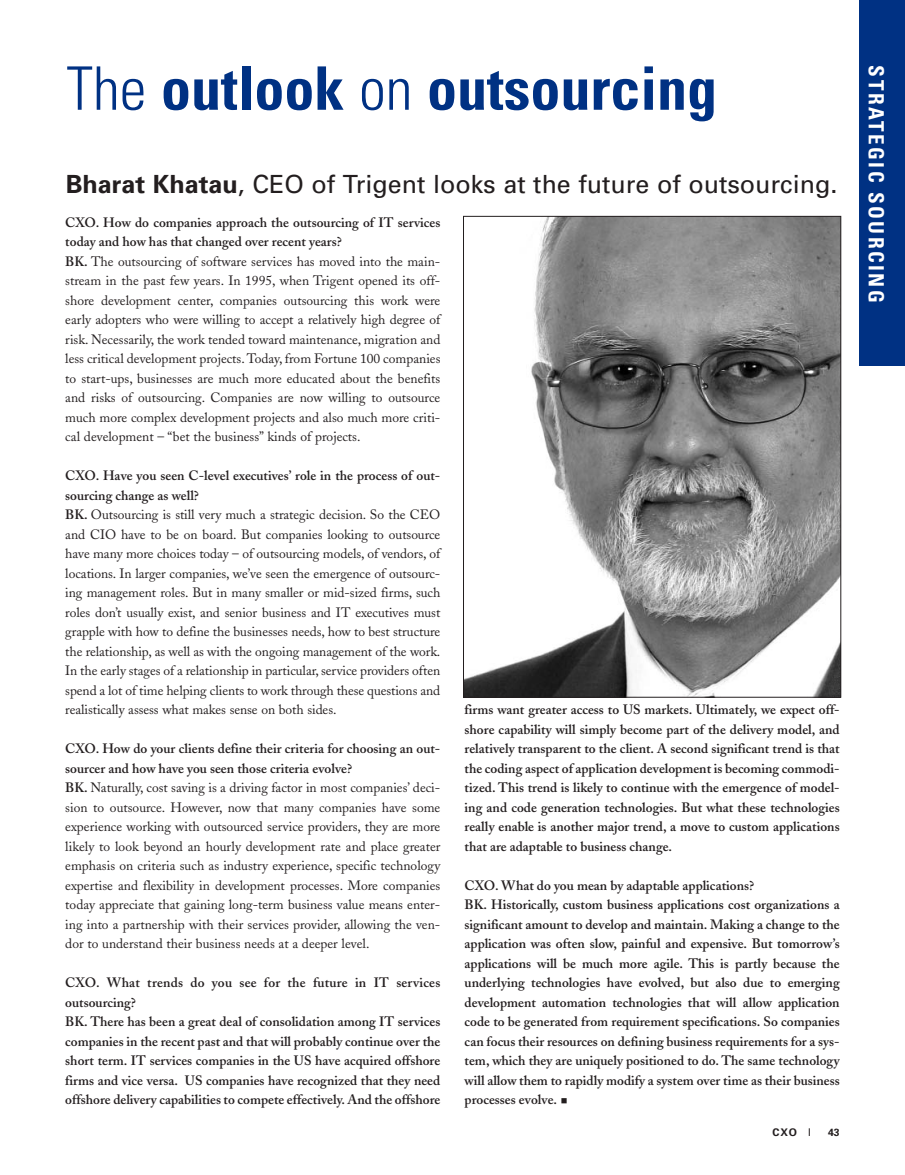
<style>
.page{position:relative;width:905px;height:1175px;background:#fff}
.page>*{position:absolute;margin:0;border:0;box-sizing:border-box;transform-origin:0 0}
.t1{font:700 condensed 60px "Univers";color:#003183}
.t2{font:25.05px "Univers";color:#231e1f}
.t3{font:700 condensed 21px "Univers";letter-spacing:.12em;color:#fff}
.t4{font:13.5px/19.5px "Adobe Caslon";color:#231e1f}
.t5{font:600 13.5px/19.5px "Adobe Caslon";color:#231e1f}
.t6{font:700 10.5px "Univers";color:#231e1f}
.s1{font-weight:300}
.s2{font-weight:700}
.s3{font-weight:600}
</style>
<div class="page">
<div style="left:859px;top:0;width:45px;height:365px;background:#003183"></div>
<img style="left:465px;top:218px;width:374px;height:477px">
<h1 class="t1" style="left:66px;top:66px;width:652px"><span class="s1">The</span> outlook <span class="s1">on</span> outsourcing</h1>
<h2 class="t2" style="left:66px;top:175px;width:773px"><span class="s2">Bharat Khatau</span>, CEO of Trigent looks at the future of outsourcing.</h2>
<p class="t4" style="left:65px;top:214px;width:376px"><span class="s3">CXO. How do companies approach the outsourcing of IT services today and how has that changed over recent years?<br>BK.</span> The outsourcing of software services has moved into the main&shy;stream in the past few years. In 1995, when Trigent opened its off&shy;shore development center, companies outsourcing this work were early adopters who were willing to accept a relatively high degree of risk. Necessarily, the work tended toward maintenance, migration and less critical development projects. Today, from Fortune 100 companies to start-ups, businesses are much more educated about the benefits and risks of outsourcing. Companies are now willing to outsource much more complex development projects and also much more criti&shy;cal development – “bet the business” kinds of projects.</p>
<p class="t4" style="left:65px;top:467px;width:376px"><span class="s3">CXO. Have you seen C-level executives’ role in the process of out&shy;sourcing change as well?<br>BK.</span> Outsourcing is still very much a strategic decision. So the CEO and CIO have to be on board. But companies looking to outsource have many more choices today – of outsourcing models, of vendors, of locations. In larger companies, we’ve seen the emergence of outsourc&shy;ing management roles. But in many smaller or mid-sized firms, such roles don’t usually exist, and senior business and IT executives must grapple with how to define the businesses needs, how to best structure the relationship, as well as with the ongoing management of the work.<br>In the early stages of a relationship in particular, service providers often spend a lot of time helping clients to work through these questions and realistically assess what makes sense on both sides.</p>
<p class="t4" style="left:65px;top:740px;width:376px"><span class="s3">CXO. How do your clients define their criteria for choosing an out&shy;sourcer and how have you seen those criteria evolve?<br>BK.</span> Naturally, cost saving is a driving factor in most companies’ deci&shy;sion to outsource. However, now that many companies have some experience working with outsourced service providers, they are more likely to look beyond an hourly development rate and place greater emphasis on criteria such as industry experience, specific technology expertise and flexibility in development processes. More companies today appreciate that gaining long-term business value means enter&shy;ing into a partnership with their services provider, allowing the ven&shy;dor to understand their business needs at a deeper level.</p>
<p class="t5" style="left:65px;top:974px;width:376px">CXO. What trends do you see for the future in IT services outsourcing?<br>BK. There has been a great deal of consolidation among IT services companies in the recent past and that will probably continue over the short term. IT services companies in the US have acquired offshore firms and vice versa. US companies have recognized that they need offshore delivery capabilities to compete effectively. And the offshore</p>
<p class="t5" style="left:464px;top:701px;width:376px;text-align:justify">firms want greater access to US markets. Ultimately, we expect off&shy;shore capability will simply become part of the delivery model, and relatively transparent to the client. A second significant trend is that the coding aspect of application development is becoming commodi&shy;tized. This trend is likely to continue with the emergence of model&shy;ing and code generation technologies. But what these technologies really enable is another major trend, a move to custom applications that are adaptable to business change.</p>
<p class="t5" style="left:464px;top:877px;width:376px">CXO. What do you mean by adaptable applications?<br>BK. Historically, custom business applications cost organizations a significant amount to develop and maintain. Making a change to the application was often slow, painful and expensive. But tomorrow’s applications will be much more agile. This is partly because the underlying technologies have evolved, but also due to emerging development automation technologies that will allow application code to be generated from requirement specifications. So companies can focus their resources on defining business requirements for a sys&shy;tem, which they are uniquely positioned to do. The same technology will allow them to rapidly modify a system over time as their business processes evolve.</p>
<p class="t6" style="left:772px;top:1128px;width:26px">CXO</p>
<p class="t6" style="left:828px;top:1128px;width:13px">43</p>
<h3 class="t3" style="left:883px;top:65px;width:239px;rotate:90deg">STRATEGIC SOURCING</h3>
</div>
